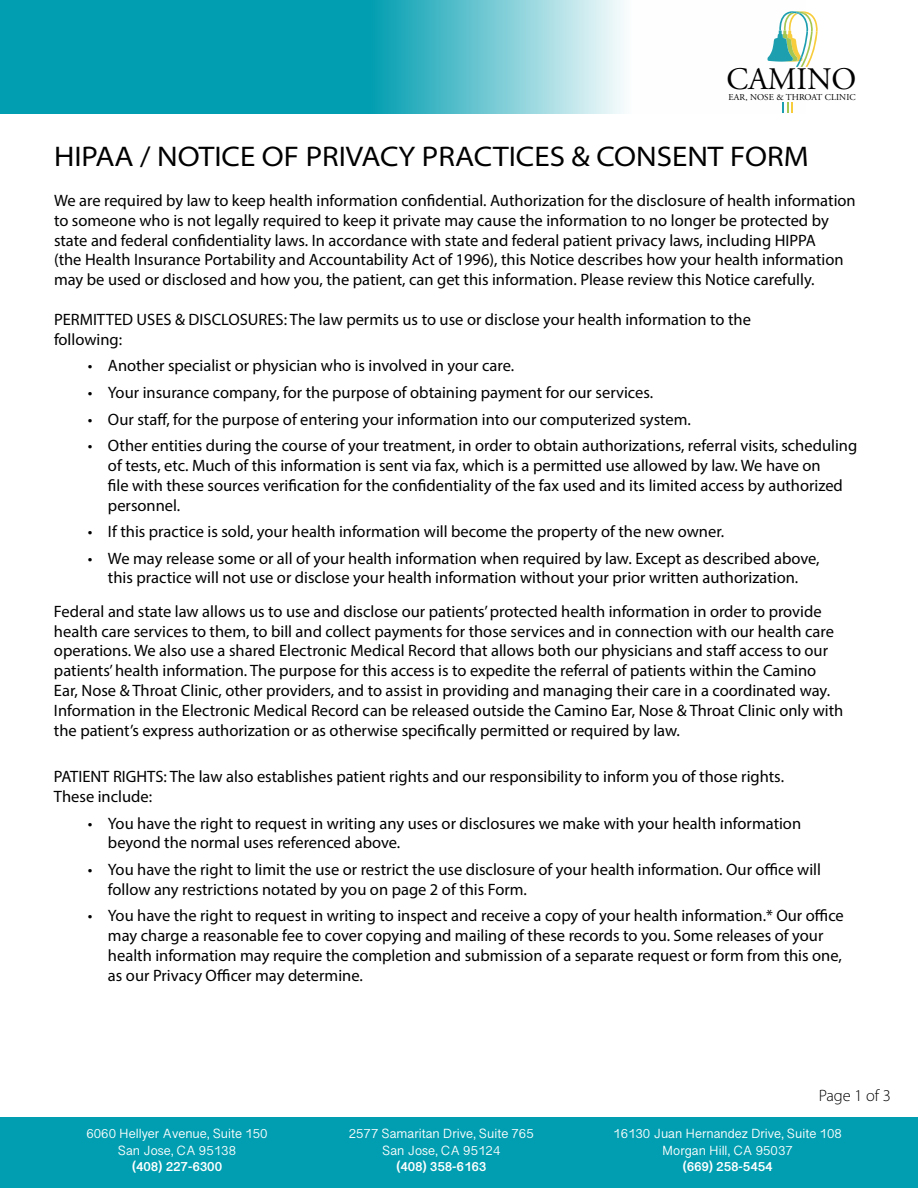
<style>
.page{position:relative;width:918px;height:1188px;background:#fff}
.page>*{position:absolute;margin:0;border:0;box-sizing:border-box;transform-origin:0 0}
.t1{font:31.35px "Adobe Garamond Pro";color:#000}
.t2{font:semi-expanded 28.5px "Myriad Pro";color:#000}
.t3{font:16.5px/19.8px "Myriad Pro";color:#000}
.t4{font:300 16.5px "Myriad Pro";color:#000}
.t5{font:13.5px/16.5px "Myanmar Sangam MN";color:#fff;text-align:center}
.t6{font:700 13.5px "Myanmar Sangam MN";color:#fff}
.t7{font:9px "Adobe Garamond Pro";letter-spacing:.01em;color:#000}
</style>
<div class="page">
<svg style="left:0;top:0;width:793px;height:114px"></svg>
<div style="left:0;top:1118px;width:918px;height:70px;background:#019eb1"></div>
<svg style="left:767px;top:11px;width:51px;height:56px"></svg>
<svg style="left:782px;top:102px;width:11px;height:10px"></svg>
<h1 class="t1" style="left:727px;top:60px;width:131px">CAMINO</h1>
<p class="t7" style="left:729px;top:92px;width:129px">EAR, NOSE &amp; THROAT CLINIC</p>
<h2 class="t2" style="left:54px;top:138px;width:756px">HIPAA / NOTICE OF PRIVACY PRACTICES &amp; CONSENT FORM</h2>
<p class="t3" style="left:54px;top:190px;width:803px">We are required by law to keep health information confidential. Authorization for the disclosure of health information to someone who is not legally required to keep it private may cause the information to no longer be protected by state and federal confidentiality laws. In accordance with state and federal patient privacy laws, including HIPPA<br>(the Health Insurance Portability and Accountability Act of 1996), this Notice describes how your health information may be used or disclosed and how you, the patient, can get this information. Please review this Notice carefully.</p>
<p class="t3" style="left:54px;top:309px;width:698px">PERMITTED USES &amp; DISCLOSURES: The law permits us to use or disclose your health information to the following:</p>
<p class="t3" style="left:88px;top:356px;width:428px">• Another specialist or physician who is involved in your care.</p>
<p class="t3" style="left:88px;top:382px;width:567px">• Your insurance company, for the purpose of obtaining payment for our services.</p>
<p class="t3" style="left:88px;top:409px;width:605px">• Our staff, for the purpose of entering your information into our computerized system.</p>
<p class="t3" style="left:108px;top:435px;width:751px;text-indent:-20px">• Other entities during the course of your treatment, in order to obtain authorizations, referral visits, scheduling of tests, etc. Much of this information is sent via fax, which is a permitted use allowed by law. We have on<br>file with these sources verification for the confidentiality of the fax used and its limited access by authorized personnel.</p>
<p class="t3" style="left:88px;top:521px;width:638px">• If this practice is sold, your health information will become the property of the new owner.</p>
<p class="t3" style="left:88px;top:548px;width:733px;text-align:center">• We may release some or all of your health information when required by law. Except as described above, this practice will not use or disclose your health information without your prior written authorization.</p>
<p class="t3" style="left:54px;top:601px;width:791px">Federal and state law allows us to use and disclose our patients’ protected health information in order to provide health care services to them, to bill and collect payments for those services and in connection with our health care operations. We also use a shared Electronic Medical Record that allows both our physicians and staff access to our patients’ health information. The purpose for this access is to expedite the referral of patients within the Camino Ear, Nose &amp; Throat Clinic, other providers, and to assist in providing and managing their care in a coordinated way.<br>Information in the Electronic Medical Record can be released outside the Camino Ear, Nose &amp; Throat Clinic only with the patient’s express authorization or as otherwise specifically permitted or required by law.</p>
<p class="t3" style="left:54px;top:767px;width:732px">PATIENT RIGHTS: The law also establishes patient rights and our responsibility to inform you of those rights.<br>These include:</p>
<p class="t3" style="left:108px;top:813px;width:695px;text-indent:-20px">• You have the right to request in writing any uses or disclosures we make with your health information beyond the normal uses referenced above.</p>
<p class="t3" style="left:108px;top:859px;width:715px;text-indent:-20px">• You have the right to limit the use or restrict the use disclosure of your health information. Our office will follow any restrictions notated by you on page 2 of this Form.</p>
<p class="t3" style="left:108px;top:906px;width:737px;text-indent:-20px">• You have the right to request in writing to inspect and receive a copy of your health information.* Our office may charge a reasonable fee to cover copying and mailing of these records to you. Some releases of your health information may require the completion and submission of a separate request or form from this one, as our Privacy Officer may determine.</p>
<p class="t5" style="left:86px;top:1125px;width:183px">6060 Hellyer Avenue, Suite 150<br>San Jose, CA 95138</p>
<p class="t6" style="left:132px;top:1159px;width:92px">(408) 227-6300</p>
<p class="t5" style="left:349px;top:1125px;width:187px">2577 Samaritan Drive, Suite 765<br>San Jose, CA 95124</p>
<p class="t6" style="left:396px;top:1159px;width:92px">(408) 358-6163</p>
<p class="t4" style="left:819px;top:1086px;width:74px">Page 1 of 3</p>
<p class="t5" style="left:613px;top:1125px;width:230px">16130 Juan Hernandez Drive, Suite 108<br>Morgan Hill, CA 95037</p>
<p class="t6" style="left:683px;top:1159px;width:92px">(669) 258-5454</p>
</div>
